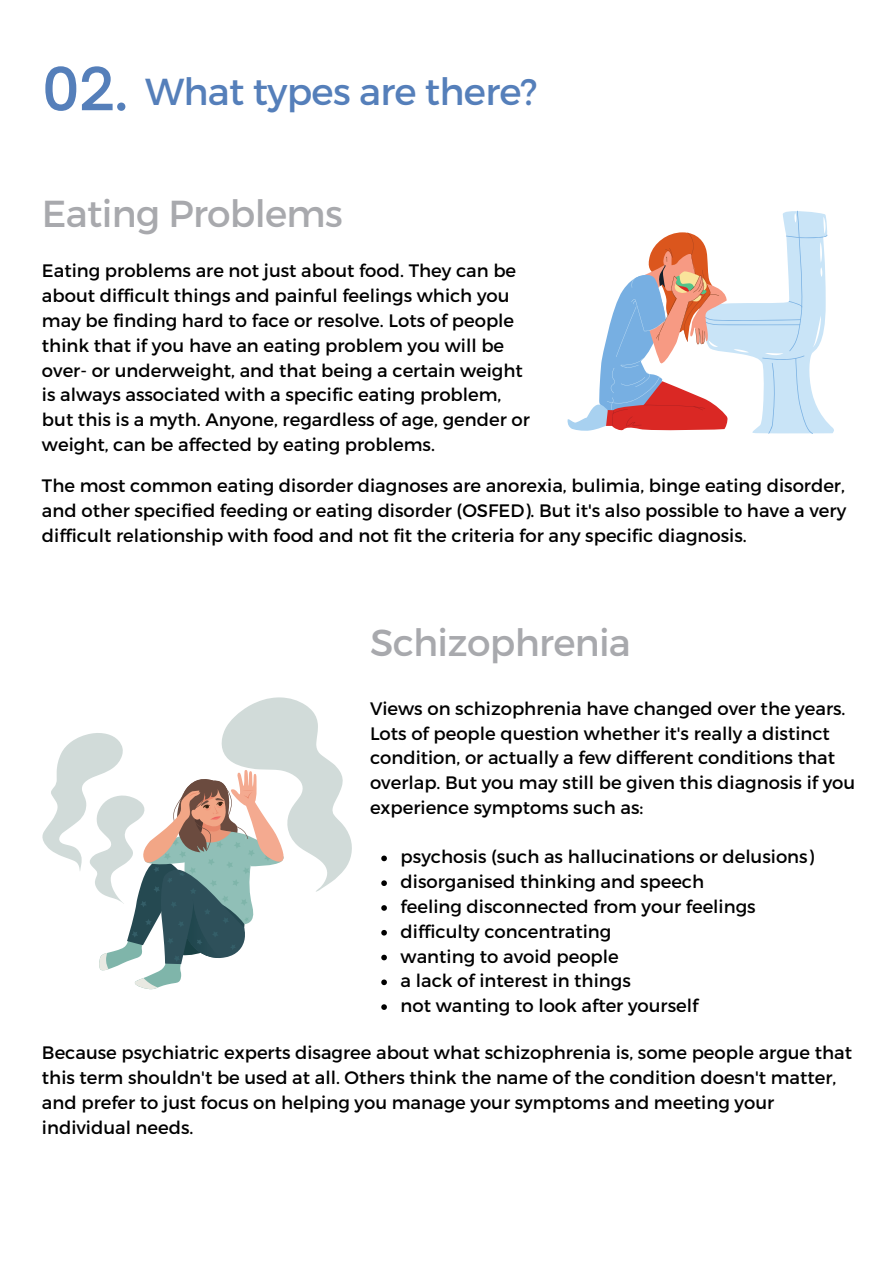
<style>
.page{position:relative;width:894px;height:1264px;background:#fff}
.page>*{position:absolute;margin:0;border:0;box-sizing:border-box;transform-origin:0 0}
.t1{font:600 56.7px "Open Sauce One";color:#557fba}
.t2{font:37.5px "Montserrat";letter-spacing:-.02em;color:#a8a9ad}
.t3{font:37.5px "Montserrat";letter-spacing:-.02em;color:#557fba}
.t4{font:18px/24.8px "Montserrat";color:#000}
</style>
<div class="page">
<svg style="left:567px;top:211px;width:266px;height:223px"></svg>
<svg style="left:381px;top:855px;width:6px;height:6px"></svg>
<svg style="left:381px;top:880px;width:6px;height:6px"></svg>
<svg style="left:381px;top:905px;width:6px;height:5px"></svg>
<svg style="left:381px;top:930px;width:6px;height:5px"></svg>
<svg style="left:381px;top:954px;width:6px;height:6px"></svg>
<svg style="left:381px;top:979px;width:6px;height:6px"></svg>
<svg style="left:381px;top:1004px;width:6px;height:5px"></svg>
<svg style="left:42px;top:697px;width:310px;height:292px"></svg>
<p class="t1" style="left:42px;top:53px;width:88px">02.</p>
<p class="t3" style="left:145px;top:67px;width:393px">What types are there?</p>
<p class="t2" style="left:42px;top:189px;width:302px">Eating Problems</p>
<p class="t4" style="left:42px;top:258px;width:489px">Eating problems are not just about food. They can be about difficult things and painful feelings which you may be finding hard to face or resolve. Lots of people think that if you have an eating problem you will be over- or underweight, and that being a certain weight is always associated with a specific eating problem, but this is a myth. Anyone, regardless of age, gender or weight, can be affected by eating problems.</p>
<p class="t4" style="left:42px;top:473px;width:805px;text-align:justify">The most common eating disorder diagnoses are anorexia, bulimia, binge eating disorder, and other specified feeding or eating disorder (OSFED). But it's also possible to have a very difficult relationship with food and not fit the criteria for any specific diagnosis.</p>
<p class="t2" style="left:370px;top:618px;width:262px">Schizophrenia</p>
<p class="t4" style="left:370px;top:695px;width:486px">Views on schizophrenia have changed over the years.<br>Lots of people question whether it's really a distinct condition, or actually a few different conditions that overlap. But you may still be given this diagnosis if you experience symptoms such as:</p>
<p class="t4" style="left:400px;top:843px;width:414px">psychosis (such as hallucinations or delusions)</p>
<p class="t4" style="left:400px;top:868px;width:305px">disorganised thinking and speech</p>
<p class="t4" style="left:400px;top:893px;width:356px">feeling disconnected from your feelings</p>
<p class="t4" style="left:400px;top:918px;width:212px">difficulty concentrating</p>
<p class="t4" style="left:400px;top:942px;width:219px">wanting to avoid people</p>
<p class="t4" style="left:400px;top:967px;width:231px">a lack of interest in things</p>
<p class="t4" style="left:400px;top:992px;width:299px">not wanting to look after yourself</p>
<p class="t4" style="left:42px;top:1039px;width:811px">Because psychiatric experts disagree about what schizophrenia is, some people argue that this term shouldn't be used at all. Others think the name of the condition doesn't matter, and prefer to just focus on helping you manage your symptoms and meeting your individual needs.</p>
</div>
